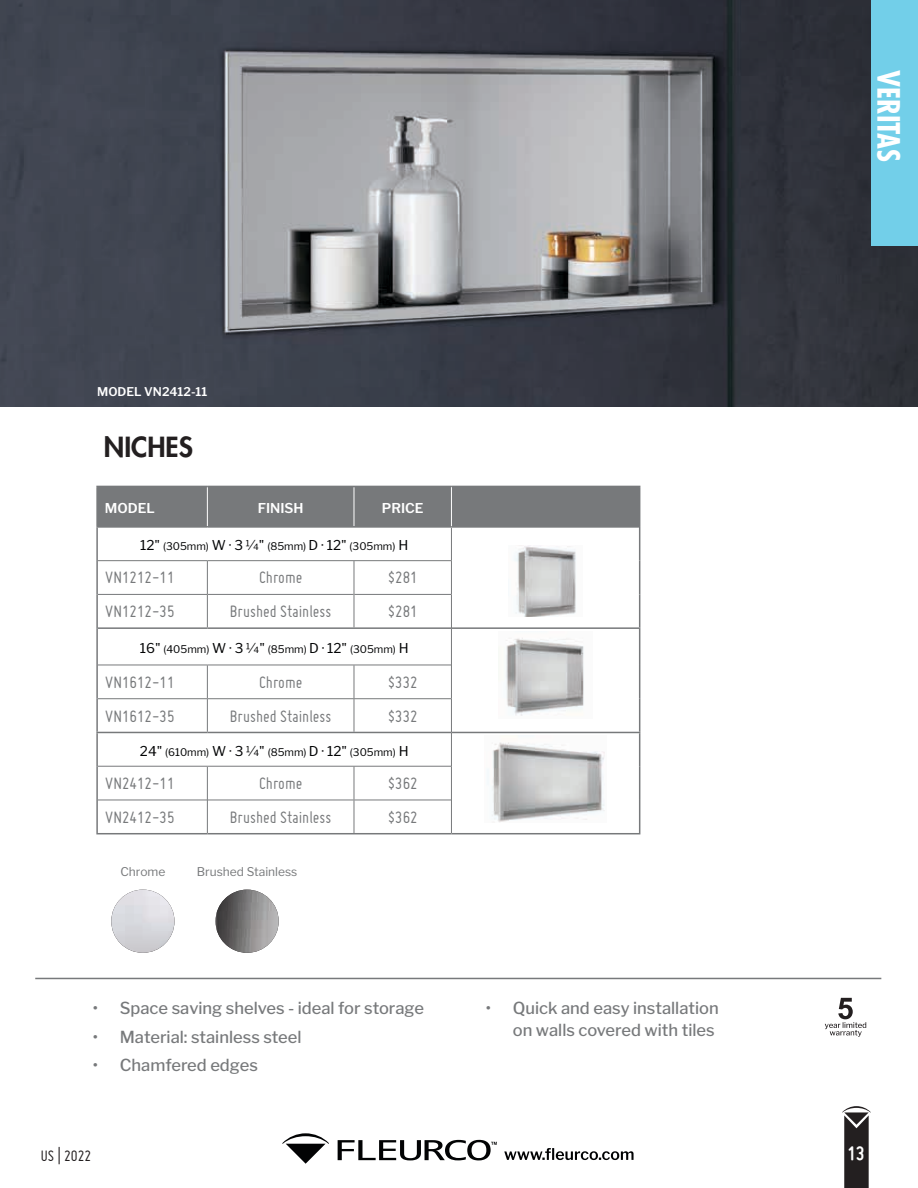
<style>
.page{position:relative;width:918px;height:1188px;background:#fff}
.page>*{position:absolute;margin:0;border:0;box-sizing:border-box;transform-origin:0 0}
.t1{font:700 condensed 30px "Futura Std";color:#fff}
.t2{font:800 27px "Futura Std";color:#231f20}
.t3{font:700 21px "Miso";color:#fff}
.t4{font:18px "Miso";color:#77797b}
.t5{font:500 16.5px/21.6px "Libre Franklin";color:#77797b;text-align:right}
.t6{font:16.5px "Miso";color:#231f20}
.t7{font:600 13.5px "Libre Franklin";color:#fff}
.t8{font:12px "Libre Franklin";color:#77797b}
.t9{font:600 12px "Libre Franklin";color:#fff}
.t10{font:10.5px "Libre Franklin";color:#020304}
.s1{font-size:13.5px}
</style>
<div class="page">
<svg style="left:842px;top:1106px;width:29px;height:82px"></svg>
<svg style="left:282px;top:1133px;width:47px;height:31px"></svg>
<svg style="left:338px;top:1140px;width:159px;height:20px"></svg>
<svg style="left:504px;top:1148px;width:130px;height:12px"></svg>
<img style="left:0;top:0;width:918px;height:407px">
<img style="left:216px;top:890px;width:63px;height:63px">
<img style="left:111px;top:890px;width:63px;height:63px;border-radius:32px">
<div style="left:871px;top:0;width:47px;height:246px;background:#72cfe9"></div>
<svg style="left:825px;top:998px;width:41px;height:39px"></svg>
<hr style="left:35px;top:978px;width:846px;height:1px;background:#77797b">
<div style="left:98px;top:487px;width:541px;height:39px;background:#77797b"></div>
<svg style="left:98px;top:561px;width:353px;height:272px"></svg>
<hr style="left:207px;top:487px;width:1px;height:39px;background:#fff">
<hr style="left:354px;top:487px;width:1px;height:39px;background:#fff">
<hr style="left:96px;top:526px;width:111px;height:2px;background:#77797b">
<hr style="left:207px;top:526px;width:147px;height:2px;background:#77797b">
<hr style="left:354px;top:526px;width:97px;height:2px;background:#77797b">
<hr style="left:96px;top:560px;width:111px;height:1px;background:#77797b">
<hr style="left:207px;top:560px;width:147px;height:1px;background:#77797b">
<hr style="left:354px;top:560px;width:98px;height:1px;background:#77797b">
<hr style="left:98px;top:594px;width:109px;height:1px;background:#77797b">
<hr style="left:208px;top:594px;width:146px;height:1px;background:#77797b">
<hr style="left:354px;top:594px;width:97px;height:1px;background:#77797b">
<hr style="left:98px;top:766px;width:109px;height:1px;background:#77797b">
<hr style="left:207px;top:766px;width:147px;height:1px;background:#77797b">
<hr style="left:354px;top:766px;width:97px;height:1px;background:#77797b">
<hr style="left:98px;top:800px;width:109px;height:1px;background:#77797b">
<hr style="left:208px;top:800px;width:146px;height:1px;background:#77797b">
<hr style="left:354px;top:800px;width:97px;height:1px;background:#77797b">
<hr style="left:207px;top:561px;width:1px;height:33px;background:#77797b">
<hr style="left:354px;top:561px;width:1px;height:33px;background:#77797b">
<hr style="left:207px;top:594px;width:1px;height:33px;background:#77797b">
<hr style="left:354px;top:594px;width:1px;height:33px;background:#77797b">
<hr style="left:207px;top:665px;width:1px;height:33px;background:#77797b">
<hr style="left:354px;top:665px;width:1px;height:33px;background:#77797b">
<hr style="left:207px;top:699px;width:1px;height:33px;background:#77797b">
<hr style="left:354px;top:699px;width:1px;height:33px;background:#77797b">
<hr style="left:207px;top:767px;width:1px;height:33px;background:#77797b">
<hr style="left:354px;top:767px;width:1px;height:33px;background:#77797b">
<hr style="left:207px;top:800px;width:1px;height:33px;background:#77797b">
<hr style="left:354px;top:800px;width:1px;height:33px;background:#77797b">
<hr style="left:98px;top:627px;width:109px;height:2px;background:#77797b">
<hr style="left:207px;top:627px;width:147px;height:2px;background:#77797b">
<hr style="left:354px;top:627px;width:97px;height:2px;background:#77797b">
<hr style="left:96px;top:732px;width:111px;height:1px;background:#77797b">
<hr style="left:207px;top:732px;width:147px;height:1px;background:#77797b">
<hr style="left:354px;top:732px;width:97px;height:1px;background:#77797b">
<hr style="left:451px;top:526px;width:188px;height:2px;background:#77797b">
<hr style="left:452px;top:627px;width:188px;height:2px;background:#77797b">
<hr style="left:452px;top:732px;width:188px;height:1px;background:#77797b">
<hr style="left:98px;top:665px;width:109px;height:1px;background:#77797b">
<hr style="left:207px;top:665px;width:147px;height:1px;background:#77797b">
<hr style="left:354px;top:665px;width:97px;height:1px;background:#77797b">
<hr style="left:98px;top:698px;width:109px;height:1px;background:#77797b">
<hr style="left:207px;top:698px;width:147px;height:1px;background:#77797b">
<hr style="left:354px;top:698px;width:97px;height:1px;background:#77797b">
<hr style="left:451px;top:528px;width:1px;height:32px;background:#77797b">
<hr style="left:451px;top:561px;width:1px;height:33px;background:#77797b">
<hr style="left:451px;top:594px;width:1px;height:34px;background:#77797b">
<hr style="left:451px;top:628px;width:1px;height:37px;background:#77797b">
<hr style="left:451px;top:665px;width:1px;height:34px;background:#77797b">
<hr style="left:451px;top:699px;width:1px;height:33px;background:#77797b">
<hr style="left:451px;top:732px;width:1px;height:34px;background:#77797b">
<hr style="left:451px;top:766px;width:1px;height:34px;background:#77797b">
<hr style="left:451px;top:800px;width:1px;height:33px;background:#77797b">
<hr style="left:96px;top:486px;width:111px;height:1px;background:#77797b">
<hr style="left:96px;top:487px;width:2px;height:39px;background:#77797b">
<hr style="left:207px;top:486px;width:147px;height:1px;background:#77797b">
<hr style="left:354px;top:486px;width:97px;height:1px;background:#77797b">
<hr style="left:451px;top:486px;width:189px;height:1px;background:#77797b">
<hr style="left:639px;top:487px;width:1px;height:40px;background:#77797b">
<hr style="left:96px;top:528px;width:2px;height:32px;background:#77797b">
<hr style="left:639px;top:527px;width:1px;height:34px;background:#77797b">
<hr style="left:639px;top:561px;width:1px;height:33px;background:#77797b">
<hr style="left:639px;top:594px;width:1px;height:33px;background:#77797b">
<hr style="left:96px;top:561px;width:2px;height:33px;background:#77797b">
<hr style="left:96px;top:594px;width:2px;height:34px;background:#77797b">
<hr style="left:96px;top:628px;width:2px;height:37px;background:#77797b">
<hr style="left:639px;top:629px;width:1px;height:36px;background:#77797b">
<hr style="left:639px;top:665px;width:1px;height:34px;background:#77797b">
<hr style="left:639px;top:699px;width:1px;height:33px;background:#77797b">
<hr style="left:96px;top:665px;width:2px;height:34px;background:#77797b">
<hr style="left:96px;top:699px;width:2px;height:33px;background:#77797b">
<hr style="left:96px;top:733px;width:2px;height:33px;background:#77797b">
<hr style="left:639px;top:733px;width:1px;height:33px;background:#77797b">
<hr style="left:639px;top:766px;width:1px;height:34px;background:#77797b">
<hr style="left:639px;top:800px;width:1px;height:33px;background:#77797b">
<hr style="left:451px;top:833px;width:189px;height:1px;background:#77797b">
<hr style="left:96px;top:766px;width:2px;height:34px;background:#77797b">
<hr style="left:96px;top:800px;width:2px;height:33px;background:#77797b">
<hr style="left:96px;top:833px;width:111px;height:1px;background:#77797b">
<hr style="left:207px;top:833px;width:147px;height:1px;background:#77797b">
<hr style="left:354px;top:833px;width:97px;height:1px;background:#77797b">
<hr style="left:451px;top:487px;width:1px;height:39px;background:#fff">
<img style="left:514px;top:546px;width:62px;height:71px">
<img style="left:505px;top:638px;width:79px;height:78px">
<img style="left:487px;top:742px;width:118px;height:80px">
<h1 class="t1" style="left:907px;top:70px;width:94px;rotate:90deg">VERITAS</h1>
<p class="t9" style="left:97px;top:385px;width:112px">MODEL VN2412-11</p>
<h2 class="t2" style="left:104px;top:430px;width:91px">NICHES</h2>
<p class="t7" style="left:105px;top:500px;width:52px">MODEL</p>
<p class="t7" style="left:258px;top:500px;width:47px">FINISH</p>
<p class="t7" style="left:382px;top:500px;width:43px">PRICE</p>
<p class="t10" style="left:140px;top:540px;width:270px"><span class="s1">12"</span> (305mm) <span class="s1">W · 3 1/4"</span> (85mm) <span class="s1">D · 12"</span> (305mm) <span class="s1">H</span></p>
<p class="t4" style="left:105px;top:568px;width:71px">VN1212-11</p>
<p class="t4" style="left:259px;top:568px;width:45px">Chrome</p>
<p class="t4" style="left:388px;top:568px;width:31px">$281</p>
<p class="t4" style="left:105px;top:602px;width:71px">VN1212-35</p>
<p class="t4" style="left:230px;top:602px;width:103px">Brushed Stainless</p>
<p class="t4" style="left:388px;top:602px;width:31px">$281</p>
<p class="t10" style="left:140px;top:643px;width:270px"><span class="s1">16"</span> (405mm) <span class="s1">W · 3 1/4"</span> (85mm) <span class="s1">D · 12"</span> (305mm) <span class="s1">H</span></p>
<p class="t4" style="left:105px;top:672px;width:71px">VN1612-11</p>
<p class="t4" style="left:259px;top:672px;width:45px">Chrome</p>
<p class="t4" style="left:388px;top:672px;width:31px">$332</p>
<p class="t4" style="left:105px;top:706px;width:71px">VN1612-35</p>
<p class="t4" style="left:230px;top:706px;width:103px">Brushed Stainless</p>
<p class="t4" style="left:388px;top:706px;width:31px">$332</p>
<p class="t10" style="left:140px;top:746px;width:270px"><span class="s1">24"</span> (610mm) <span class="s1">W · 3 1/4"</span> (85mm) <span class="s1">D · 12"</span> (305mm) <span class="s1">H</span></p>
<p class="t4" style="left:105px;top:773px;width:71px">VN2412-11</p>
<p class="t4" style="left:259px;top:773px;width:45px">Chrome</p>
<p class="t4" style="left:388px;top:773px;width:31px">$362</p>
<p class="t4" style="left:105px;top:807px;width:71px">VN2412-35</p>
<p class="t4" style="left:230px;top:807px;width:103px">Brushed Stainless</p>
<p class="t4" style="left:388px;top:807px;width:31px">$362</p>
<p class="t8" style="left:120px;top:864px;width:46px">Chrome</p>
<p class="t8" style="left:197px;top:864px;width:102px">Brushed Stainless</p>
<p class="t5" style="left:93px;top:998px;width:333px">• Space saving shelves - ideal for storage</p>
<p class="t5" style="left:93px;top:1026px;width:210px">• Material: stainless steel</p>
<p class="t5" style="left:93px;top:1054px;width:167px">• Chamfered edges</p>
<p class="t5" style="left:486px;top:998px;width:234px">• Quick and easy installation on walls covered with tiles</p>
<p class="t6" style="left:41px;top:1147px;width:52px">US | 2022</p>
<p class="t3" style="left:848px;top:1142px;width:19px">13</p>
</div>
